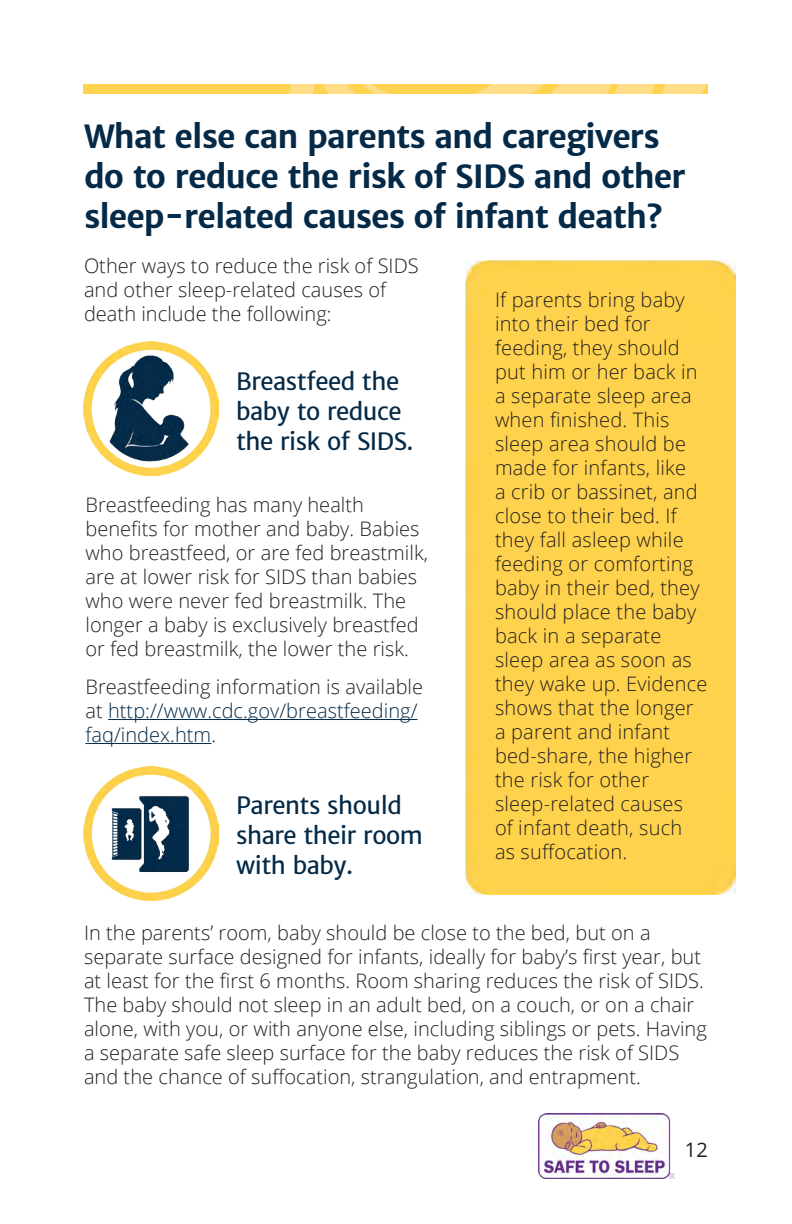
<style>
.page{position:relative;width:792px;height:1224px;background:#fff}
.page>*{position:absolute;margin:0;border:0;box-sizing:border-box;transform-origin:0 0}
.t1{font:700 32px/40px "Merriweather Sans";letter-spacing:-.03em;color:#042a48}
.t2{font:24px/30px "Merriweather Sans";letter-spacing:-.02em;color:#042a48}
.t3{font:300 20px/24px "Open Sans";color:#231f20}
.t4{font:300 20px/24px "Open Sans";color:#042a48}
.t5{font:20px "Open Sans";color:#231f20}
.s1{font-size:27.2px}
.s2{color:#231f20}
</style>
<div class="page">
<img style="left:538px;top:1113px;width:137px;height:66px">
<img style="left:84px;top:84px;width:624px;height:10px">
<img style="left:84px;top:341px;width:134px;height:135px">
<div style="left:466px;top:260px;width:270px;height:635px;background:#fed24c"></div>
<hr style="left:108px;top:719px;width:310px;height:1px;background:#042a48">
<hr style="left:85px;top:743px;width:126px;height:1px;background:#042a48">
<img style="left:84px;top:766px;width:134px;height:135px">
<h1 class="t1" style="left:84px;top:116px;width:603px">What else can parents and caregivers do to reduce the risk of SIDS and other sleep-related causes of infant death<span class="s1">?</span></h1>
<p class="t3" style="left:84px;top:254px;width:336px">Other ways to reduce the risk of SIDS and other sleep-related causes of death include the following:</p>
<p class="t3" style="left:495px;top:287px;width:214px">If parents bring baby into their bed for feeding, they should put him or her back in a separate sleep area when finished. This sleep area should be made for infants, like<br>a crib or bassinet, and close to their bed. If they fall asleep while feeding or comforting baby in their bed, they should place the baby back in a separate sleep area as soon as they wake up. Evidence shows that the longer a parent and infant bed-share, the higher the risk for other sleep-related causes<br>of infant death, such<br>as suffocation.</p>
<p class="t2" style="left:236px;top:367px;width:179px">Breastfeed the baby to reduce the risk of SIDS.</p>
<p class="t3" style="left:85px;top:492px;width:344px">Breastfeeding has many health benefits for mother and baby. Babies who breastfeed, or are fed breastmilk, are at lower risk for SIDS than babies who were never fed breastmilk. The longer a baby is exclusively breastfed or fed breastmilk, the lower the risk.</p>
<p class="t4" style="left:85px;top:674px;width:339px"><span class="s2">Breastfeeding information is available at</span> http://www.cdc.gov/breastfeeding/ faq/index.htm.</p>
<p class="t2" style="left:236px;top:790px;width:188px">Parents should share their room with baby.</p>
<p class="t3" style="left:84px;top:920px;width:624px">In the parents’ room, baby should be close to the bed, but on a separate surface designed for infants, ideally for baby’s first year, but at least for the first 6 months. Room sharing reduces the risk of SIDS.<br>The baby should not sleep in an adult bed, on a couch, or on a chair alone, with you, or with anyone else, including siblings or pets. Having a separate safe sleep surface for the baby reduces the risk of SIDS and the chance of suffocation, strangulation, and entrapment.</p>
<p class="t5" style="left:685px;top:1136px;width:25px">12</p>
</div>
